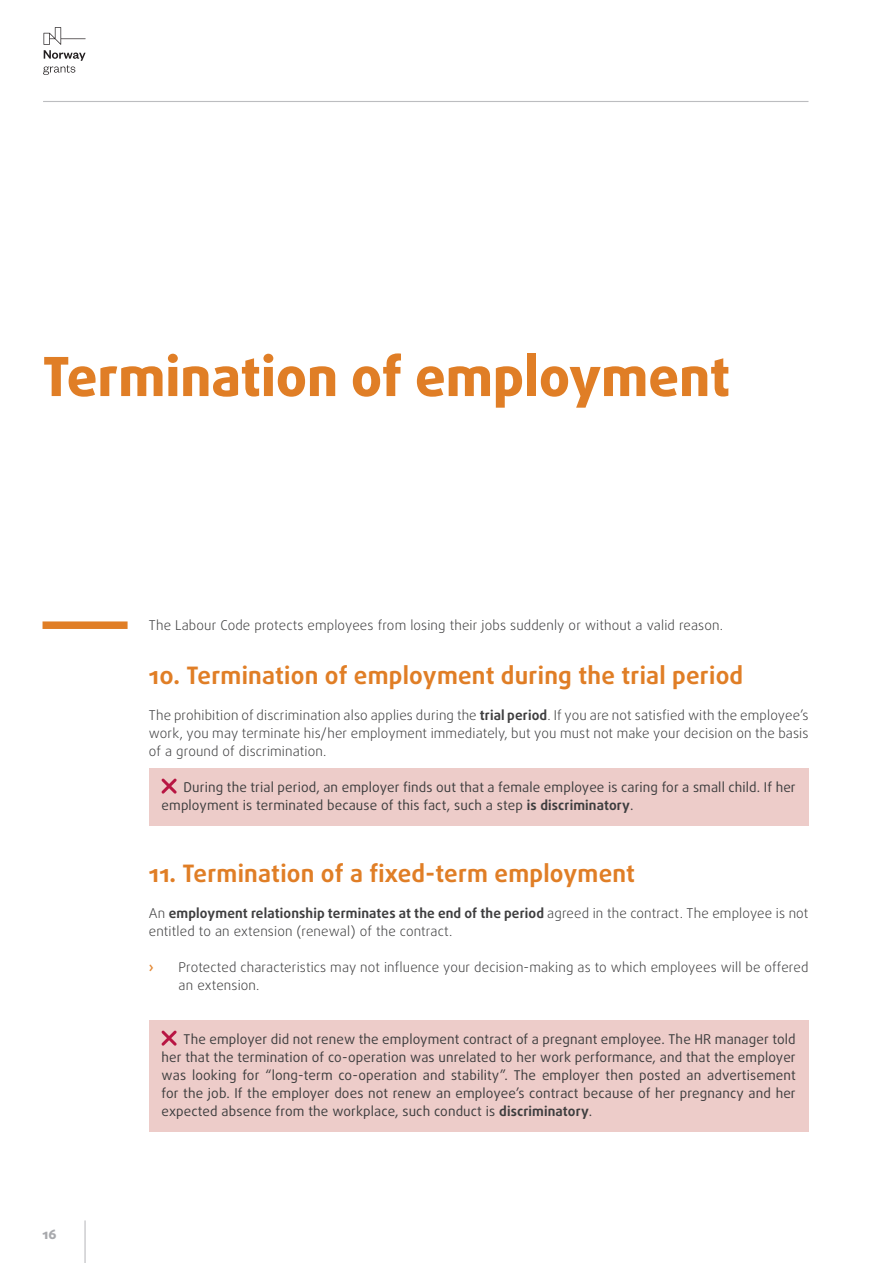
<style>
.page{position:relative;width:893px;height:1263px;background:#fff}
.page>*{position:absolute;margin:0;border:0;box-sizing:border-box;transform-origin:0 0}
.Nadpis-H1{font:800 54px "Daxline Pro";color:#e07e26}
.Nadpis-H2{font:700 24px "Daxline Pro";letter-spacing:.01em;color:#e07e26}
.box-spatny{font:13.5px/18px "Daxline Pro";letter-spacing:.01em;color:#3e3e3f}
.normal_text{font:300 13.5px/18px "Daxline Pro";letter-spacing:.01em;color:#3e3e3f;text-align:justify}
.bullets{font:300 13.5px/18px "Daxline Pro";letter-spacing:.01em;color:#3e3e3f}
.t1{font:800 13.5px "Daxline Pro";color:#a8a9ad}
.bullets-2{font:700 13.5px "Daxline Pro";color:#e38936}
.s1{font-weight:700}
</style>
<div class="page">
<hr style="left:84px;top:1220px;width:2px;height:43px;background:#bcbdc0">
<svg style="left:43px;top:27px;width:43px;height:48px"></svg>
<hr style="left:43px;top:101px;width:765px;height:1px;background:#bcbdc0">
<div style="left:43px;top:621px;width:85px;height:8px;background:#e07e26"></div>
<div style="left:149px;top:769px;width:659px;height:57px;background:#edccc9"></div>
<div style="left:149px;top:1021px;width:659px;height:111px;background:#edccc9"></div>
<svg style="left:162px;top:779px;width:15px;height:15px"></svg>
<svg style="left:162px;top:1031px;width:15px;height:15px"></svg>
<h1 class="Nadpis-H1" style="left:43px;top:341px;width:689px">Termination of employment</h1>
<p class="normal_text" style="left:149px;top:616px;width:576px">The Labour Code protects employees from losing their jobs suddenly or without a valid reason.</p>
<h2 class="Nadpis-H2" style="left:149px;top:659px;width:596px">10. Termination of employment during the trial period</h2>
<p class="normal_text" style="left:149px;top:706px;width:661px">The prohibition of discrimination also applies during the <span class="s1">trial period</span>. If you are not satisfied with the employee’s work, you may terminate his/her employment immediately, but you must not make your decision on the basis of a ground of discrimination.</p>
<p class="box-spatny" style="left:162px;top:778px;width:636px;text-indent:22px">During the trial period, an employer finds out that a female employee is caring for a small child. If her employment is terminated because of this fact, such a step <span class="s1">is discriminatory</span>.</p>
<h2 class="Nadpis-H2" style="left:149px;top:857px;width:488px">11. Termination of a fixed-term employment</h2>
<p class="normal_text" style="left:149px;top:904px;width:661px">An <span class="s1">employment relationship terminates at the end of the period</span> agreed in the contract. The employee is not entitled to an extension (renewal) of the contract.</p>
<p class="bullets-2" style="left:149px;top:958px;width:6px">›</p>
<p class="bullets" style="left:178px;top:958px;width:631px">Protected characteristics may not influence your decision-making as to which employees will be offered an extension.</p>
<p class="t1" style="left:43px;top:1225px;width:16px">16</p>
<p class="box-spatny" style="left:162px;top:1030px;width:636px;text-align:justify;text-indent:22px">The employer did not renew the employment contract of a pregnant employee. The HR manager told her that the termination of co-operation was unrelated to her work performance, and that the employer was looking for “long-term co-operation and stability”. The employer then posted an advertisement for the job. If the employer does not renew an employee’s contract because of her pregnancy and her expected absence from the workplace, such conduct is <span class="s1">discriminatory</span>.</p>
</div>
